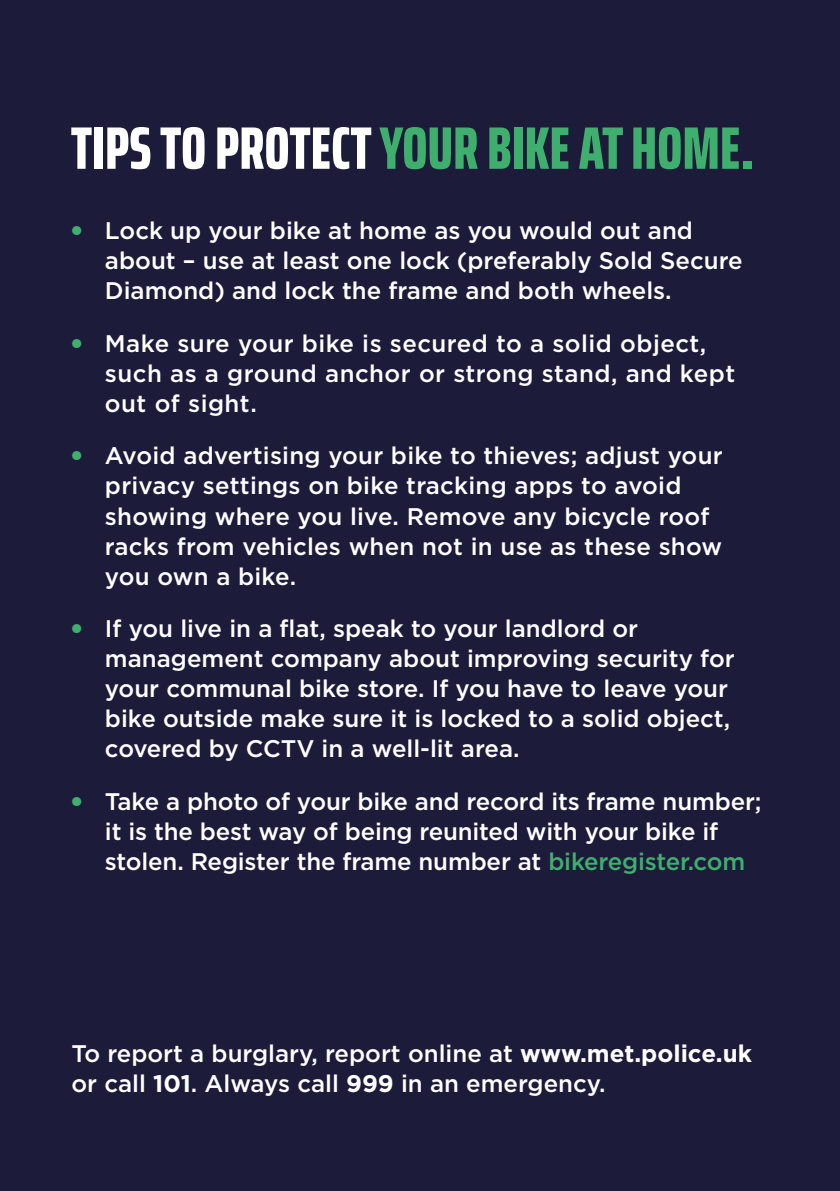
<style>
.page{position:relative;width:840px;height:1191px;background:#fff}
.page>*{position:absolute;margin:0;border:0;box-sizing:border-box;transform-origin:0 0}
.t1{font:800 extra-condensed 60px "Saira";color:#3faf6e}
.t2{font:500 24px/30px "Gotham";color:#fff}
.t3{font:500 24px/30px "Gotham";letter-spacing:.02em;color:#fff}
.s1{color:#fff}
.s2{font-weight:900;color:#3faf6e}
.s3{color:#3faf6e}
.s4{font-weight:700}
</style>
<div class="page">
<div style="left:0;top:0;width:839px;height:1191px;background:#1d1b3a"></div>
<h1 class="t1" style="left:71px;top:102px;width:684px"><span class="s1">TIPS TO PROTECT</span> YOUR BIKE AT HOME.</h1>
<p class="t2" style="left:105px;top:215px;width:639px;text-indent:-34px"><span class="s2">•</span> Lock up your bike at home as you would out and about – use at least one lock (preferably Sold Secure<br>Diamond) and lock the frame and both wheels.</p>
<p class="t3" style="left:105px;top:328px;width:631px;text-indent:-34px"><span class="s2">•</span> Make sure your bike is secured to a solid object, such as a ground anchor or strong stand, and kept out of sight.</p>
<p class="t2" style="left:105px;top:441px;width:619px;text-indent:-34px"><span class="s2">•</span> Avoid advertising your bike to thieves; adjust your privacy settings on bike tracking apps to avoid showing where you live. Remove any bicycle roof racks from vehicles when not in use as these show you own a bike.</p>
<p class="t2" style="left:105px;top:613px;width:631px;text-indent:-34px"><span class="s2">•</span> If you live in a flat, speak to your landlord or management company about improving security for your communal bike store. If you have to leave your bike outside make sure it is locked to a solid object, covered by CCTV in a well-lit area.</p>
<p class="t2" style="left:105px;top:786px;width:657px;text-indent:-34px"><span class="s2">•</span> Take a photo of your bike and record its frame number; it is the best way of being reunited with your bike if stolen. Register the frame number at <span class="s3">bikeregister.com</span></p>
<p class="t2" style="left:71px;top:1037px;width:681px">To report a burglary, report online at <span class="s4">www.met.police.uk </span>or call <span class="s4">101</span>. Always call <span class="s4">999</span> in an emergency.</p>
</div>
